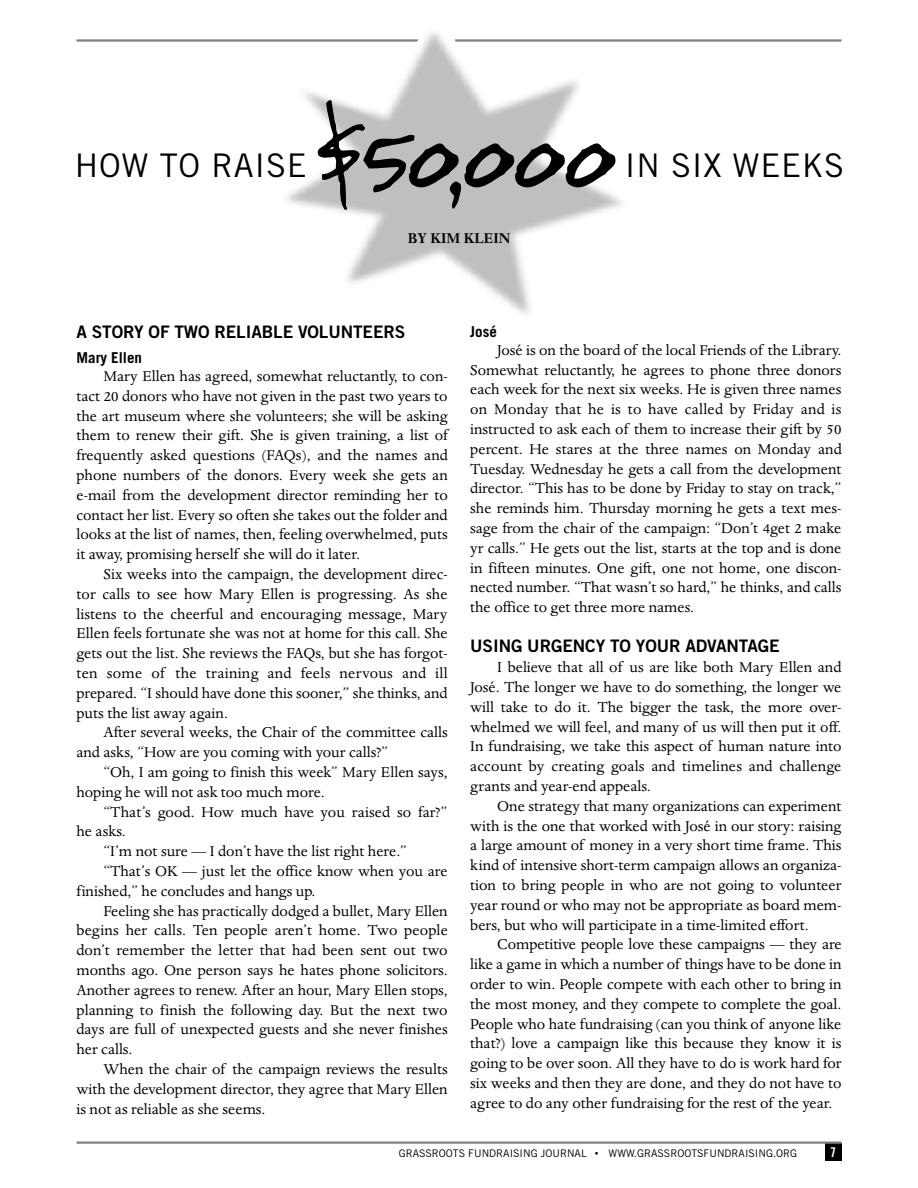
<style>
.page{position:relative;width:918px;height:1188px;background:#fff}
.page>*{position:absolute;margin:0;border:0;box-sizing:border-box;transform-origin:0 0}
.t1{font:111px "Wordy Diva Beta";color:#000;scale:.75 1}
.t2{font:32.55px "Trade Gothic";letter-spacing:.025em;color:#000}
.t3{font:17.25px "Trade Gothic Bold Two";letter-spacing:-.005em;color:#000}
.t4{font:16.5px/19.8px "Dante";color:#000;text-align:justify}
.t5{font:700 16.5px "Dante";color:#000}
.t6{font:700 15px "Trade Gothic";color:#000}
.t7{font:13.5px "Trade Gothic Bold Cond Twenty";color:#fff}
.t8{font:10.5px "Trade Gothic";color:#000}
.s1{font-size:105px}
.s2{font-size:7.5px}
</style>
<div class="page">
<hr style="left:76px;top:39px;width:766px;height:3px;background:#808080">
<div style="left:825px;top:1143px;width:17px;height:17px;background:#000"></div>
<hr style="left:76px;top:1142px;width:766px;height:2px;background:#808080">
<img style="left:279px;top:32px;width:351px;height:282px">
<h2 class="t2" style="left:75px;top:154px;width:233px">HOW TO RAISE</h2>
<h1 class="t1" style="left:317px;top:108px;width:401px"><span class="s1">$</span>50,000</h1>
<p class="t5" style="left:408px;top:232px;width:104px">BY KIM KLEIN</p>
<h2 class="t2" style="left:625px;top:154px;width:221px">IN SIX WEEKS</h2>
<p class="t6" style="left:470px;top:326px;width:28px">José</p>
<p class="t4" style="left:470px;top:341px;width:373px;text-indent:27px">José is on the board of the local Friends of the Library.<br>Somewhat reluctantly, he agrees to phone three donors each week for the next six weeks. He is given three names on Monday that he is to have called by Friday and is instructed to ask each of them to increase their gift by 50 percent. He stares at the three names on Monday and Tuesday. Wednesday he gets a call from the development director. “This has to be done by Friday to stay on track,” she reminds him. Thursday morning he gets a text mes&shy;sage from the chair of the campaign: “Don’t 4get 2 make yr calls.” He gets out the list, starts at the top and is done in fifteen minutes. One gift, one not home, one discon&shy;nected number. “That wasn’t so hard,” he thinks, and calls the office to get three more names.</p>
<p class="t3" style="left:470px;top:640px;width:311px">USING URGENCY TO YOUR ADVANTAGE</p>
<p class="t4" style="left:470px;top:659px;width:373px;text-indent:27px">I believe that all of us are like both Mary Ellen and José. The longer we have to do something, the longer we will take to do it. The bigger the task, the more over&shy;whelmed we will feel, and many of us will then put it off.<br>In fundraising, we take this aspect of human nature into account by creating goals and timelines and challenge grants and year-end appeals.</p>
<p class="t4" style="left:470px;top:797px;width:373px;text-indent:27px">One strategy that many organizations can experiment with is the one that worked with José in our story: raising a large amount of money in a very short time frame. This kind of intensive short-term campaign allows an organiza&shy;tion to bring people in who are not going to volunteer year round or who may not be appropriate as board mem&shy;bers, but who will participate in a time-limited effort.</p>
<p class="t4" style="left:470px;top:936px;width:373px;text-indent:27px">Competitive people love these campaigns — they are like a game in which a number of things have to be done in order to win. People compete with each other to bring in the most money, and they compete to complete the goal.<br>People who hate fundraising (can you think of anyone like that?) love a campaign like this because they know it is going to be over soon. All they have to do is work hard for six weeks and then they are done, and they do not have to agree to do any other fundraising for the rest of the year.</p>
<p class="t8" style="left:399px;top:1150px;width:400px">GRASSROOTS FUNDRAISING JOURNAL <span class="s2">•</span> WWW.GRASSROOTSFUNDRAISING.ORG</p>
<p class="t7" style="left:830px;top:1147px;width:7px">7</p>
<p class="t3" style="left:76px;top:326px;width:330px">A STORY OF TWO RELIABLE VOLUNTEERS</p>
<p class="t6" style="left:76px;top:352px;width:67px">Mary Ellen</p>
<p class="t4" style="left:76px;top:368px;width:373px;text-indent:27px">Mary Ellen has agreed, somewhat reluctantly, to con&shy;tact 20 donors who have not given in the past two years to the art museum where she volunteers; she will be asking them to renew their gift. She is given training, a list of frequently asked questions (FAQs), and the names and phone numbers of the donors. Every week she gets an e-mail from the development director reminding her to contact her list. Every so often she takes out the folder and looks at the list of names, then, feeling overwhelmed, puts it away, promising herself she will do it later.</p>
<p class="t4" style="left:76px;top:566px;width:373px;text-indent:27px">Six weeks into the campaign, the development direc&shy;tor calls to see how Mary Ellen is progressing. As she listens to the cheerful and encouraging message, Mary Ellen feels fortunate she was not at home for this call. She gets out the list. She reviews the FAQs, but she has forgot&shy;ten some of the training and feels nervous and ill prepared. “I should have done this sooner,” she thinks, and puts the list away again.</p>
<p class="t4" style="left:76px;top:724px;width:373px;text-indent:27px">After several weeks, the Chair of the committee calls and asks, “How are you coming with your calls?”</p>
<p class="t4" style="left:76px;top:764px;width:373px;text-indent:27px">“Oh, I am going to finish this week” Mary Ellen says, hoping he will not ask too much more.</p>
<p class="t4" style="left:103px;top:803px;width:345px">“That’s good. How much have you raised so far?”</p>
<p class="t4" style="left:76px;top:823px;width:51px">he asks.</p>
<p class="t4" style="left:103px;top:843px;width:305px">“I’m not sure — I don’t have the list right here.”</p>
<p class="t4" style="left:103px;top:863px;width:346px">“That’s OK — just let the office know when you are</p>
<p class="t4" style="left:76px;top:882px;width:241px">finished,” he concludes and hangs up.</p>
<p class="t4" style="left:103px;top:902px;width:346px">Feeling she has practically dodged a bullet, Mary Ellen</p>
<p class="t4" style="left:76px;top:922px;width:373px">begins her calls. Ten people aren’t home. Two people</p>
<p class="t4" style="left:76px;top:942px;width:373px">don’t remember the letter that had been sent out two</p>
<p class="t4" style="left:76px;top:962px;width:373px">months ago. One person says he hates phone solicitors.</p>
<p class="t4" style="left:76px;top:981px;width:373px">Another agrees to renew. After an hour, Mary Ellen stops,</p>
<p class="t4" style="left:77px;top:1001px;width:373px">planning to finish the following day. But the next two</p>
<p class="t4" style="left:76px;top:1021px;width:373px">days are full of unexpected guests and she never finishes</p>
<p class="t4" style="left:76px;top:1041px;width:57px">her calls.</p>
<p class="t4" style="left:104px;top:1061px;width:346px">When the chair of the campaign reviews the results</p>
<p class="t4" style="left:76px;top:1080px;width:373px">with the development director, they agree that Mary Ellen</p>
<p class="t4" style="left:76px;top:1100px;width:190px">is not as reliable as she seems.</p>
</div>
